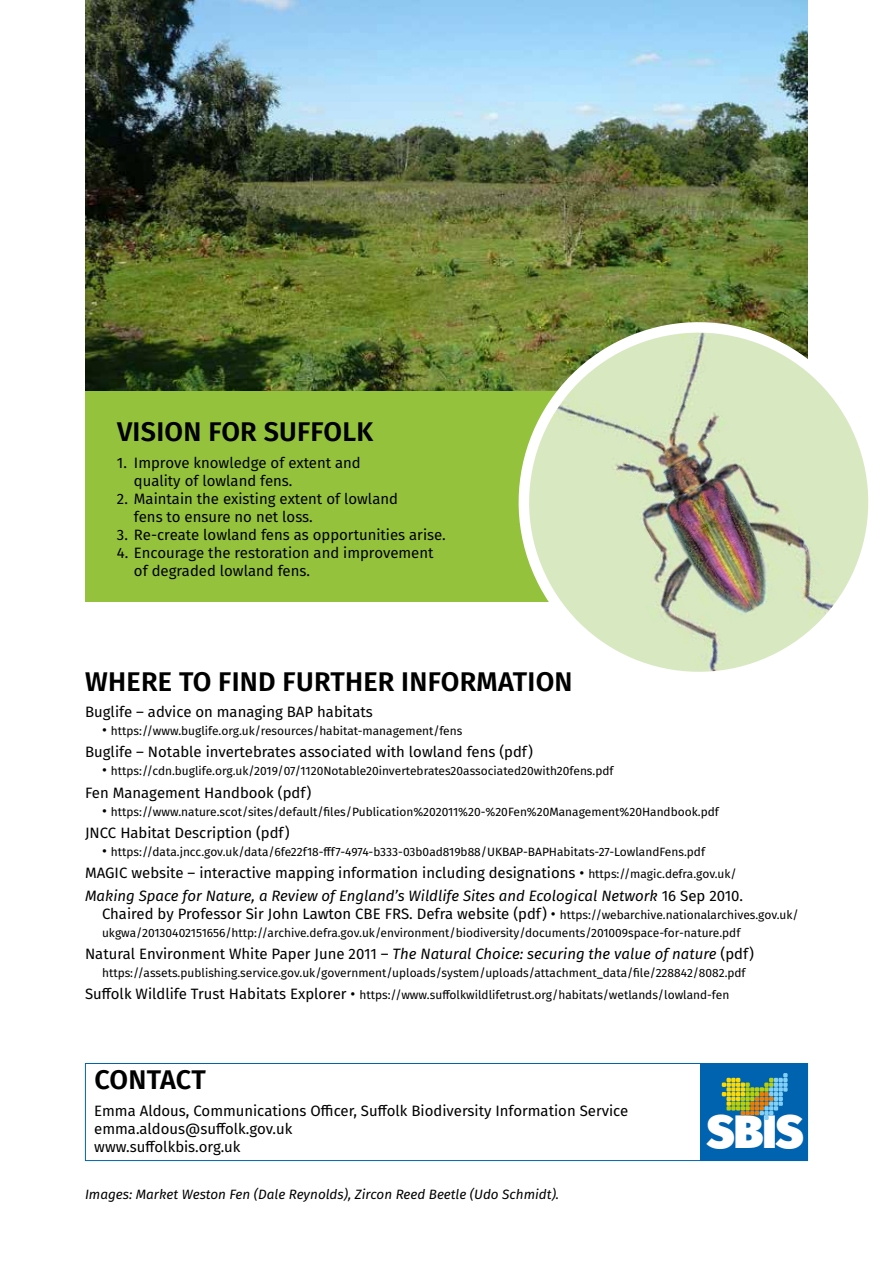
<style>
.page{position:relative;width:893px;height:1263px;background:#fff}
.page>*{position:absolute;margin:0;border:0;box-sizing:border-box;transform-origin:0 0}
.t1{font:900 46.65px "Fira Sans";color:#fff}
.t2{font:600 27px "Fira Sans";letter-spacing:.01em;color:#000}
.body{font:15px/18px "Fira Sans";color:#000}
.body-2{font:italic 15px/18px "Fira Sans";color:#000}
.t3{font:italic 13.5px "Fira Sans";color:#000}
.body-3{font:12px "Fira Sans";color:#000}
.s1{font-size:15px}
.s2{font-size:12px}
.s3{font-style:normal}
.s4{font-style:normal;font-size:12px}
.s5{font-style:italic}
</style>
<div class="page">
<div style="left:85px;top:391px;width:723px;height:210px;background:#94c23d"></div>
<img style="left:85px;top:0;width:723px;height:391px">
<img style="left:499px;top:303px;width:370px;height:369px">
<div style="left:85px;top:1063px;width:723px;height:98px;border:1px solid #0063af"></div>
<div style="left:701px;top:1064px;width:107px;height:97px;background:#0063af"></div>
<svg style="left:722px;top:1073px;width:66px;height:47px"></svg>
<h1 class="t2" style="left:117px;top:410px;width:258px">VISION FOR SUFFOLK</h1>
<p class="body" style="left:134px;top:453px;width:228px;text-indent:-17px">1. Improve knowledge of extent and quality of lowland fens.</p>
<p class="body" style="left:134px;top:489px;width:265px;text-indent:-17px">2. Maintain the existing extent of lowland fens to ensure no net loss.</p>
<p class="body" style="left:117px;top:525px;width:330px">3. Re-create lowland fens as opportunities arise.</p>
<p class="body" style="left:134px;top:543px;width:301px;text-indent:-17px">4. Encourage the restoration and improvement of degraded lowland fens.</p>
<h1 class="t2" style="left:85px;top:659px;width:489px">WHERE TO FIND FURTHER INFORMATION</h1>
<p class="body" style="left:85px;top:702px;width:289px">Buglife – advice on managing BAP habitats</p>
<p class="body-3" style="left:102px;top:722px;width:362px"><span class="s1">•</span> https://www.buglife.org.uk/resources/habitat-management/fens</p>
<p class="body" style="left:85px;top:743px;width:449px">Buglife – Notable invertebrates associated with lowland fens (pdf)</p>
<p class="body-3" style="left:102px;top:762px;width:513px"><span class="s1">•</span> https://cdn.buglife.org.uk/2019/07/1120Notable20invertebrates20associated20with20fens.pdf</p>
<p class="body" style="left:85px;top:783px;width:228px">Fen Management Handbook (pdf)</p>
<p class="body-3" style="left:102px;top:802px;width:618px"><span class="s1">•</span> https://www.nature.scot/sites/default/files/Publication%202011%20-%20Fen%20Management%20Handbook.pdf</p>
<p class="body" style="left:85px;top:823px;width:206px">JNCC Habitat Description (pdf)</p>
<p class="body-3" style="left:102px;top:843px;width:604px"><span class="s1">•</span> https://data.jncc.gov.uk/data/6fe22f18-fff7-4974-b333-03b0ad819b88/UKBAP-BAPHabitats-27-LowlandFens.pdf</p>
<p class="body" style="left:85px;top:863px;width:653px">MAGIC website – interactive mapping information including designations • <span class="s2">https://magic.defra.gov.uk/</span></p>
<p class="body-2" style="left:102px;top:886px;width:698px;text-indent:-17px">Making Space for Nature, a Review of England’s Wildlife Sites and Ecological Network <span class="s3">16 Sep 2010.<br>Chaired by Professor Sir John Lawton CBE FRS. Defra website (pdf) •</span> <span class="s4">https://webarchive.nationalarchives.gov.uk/</span></p>
<p class="body-3" style="left:102px;top:923px;width:640px">ukgwa/20130402151656/http://archive.defra.gov.uk/environment/biodiversity/documents/201009space-for-nature.pdf</p>
<p class="body" style="left:85px;top:944px;width:670px">Natural Environment White Paper June 2011 – <span class="s5">The Natural Choice: securing the value of nature</span> (pdf)</p>
<p class="body-3" style="left:102px;top:963px;width:645px">https://assets.publishing.service.gov.uk/government/uploads/system/uploads/attachment_data/file/228842/8082.pdf</p>
<p class="body-3" style="left:85px;top:986px;width:646px"><span class="s1">Suffolk Wildlife Trust Habitats Explorer •</span> https://www.suffolkwildlifetrust.org/habitats/wetlands/lowland-fen</p>
<h1 class="t2" style="left:94px;top:1057px;width:113px">CONTACT</h1>
<p class="body" style="left:94px;top:1101px;width:536px">Emma Aldous, Communications Officer, Suffolk Biodiversity Information Service</p>
<p class="body" style="left:94px;top:1119px;width:199px">emma.aldous@suffolk.gov.uk</p>
<p class="body" style="left:94px;top:1137px;width:148px">www.suffolkbis.org.uk</p>
<p class="t3" style="left:85px;top:1184px;width:476px">Images: Market Weston Fen (Dale Reynolds), Zircon Reed Beetle (Udo Schmidt).</p>
<h1 class="t1" style="left:707px;top:1089px;width:98px">SBIS</h1>
</div>
